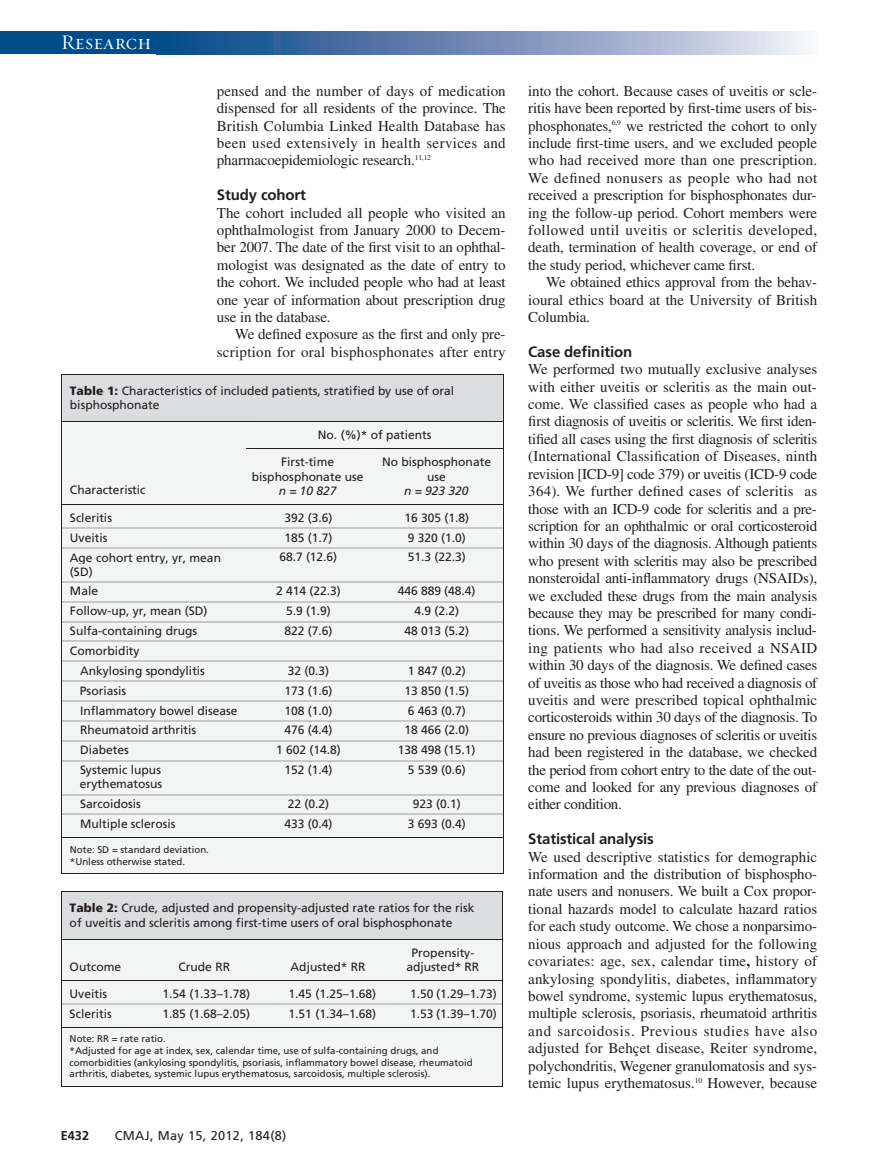
<style>
.page{position:relative;width:878px;height:1175px;background:#fff}
.page>*{position:absolute;margin:0;border:0;box-sizing:border-box;transform-origin:0 0}
.t1{font:21px "Requiem Display HTF Small Caps";letter-spacing:.005em;color:#fff}
.t2{font:15px/17.4px "Times LT Std";letter-spacing:-.01em;color:#231f20;text-align:justify}
.t3{font:15px/17.4px "Times LT Std";letter-spacing:.02em;color:#231f20;text-align:right}
.t4{font:700 15px "Frutiger LT Std";letter-spacing:-.01em;color:#231f20}
.t5{font:12.75px "Frutiger LT Std";letter-spacing:.025em;color:#231f20}
.t6{font:700 12.75px "Frutiger LT Std";color:#231f20}
.t7{font:12px/14.1px "Frutiger";color:#231f20}
.t8{font:italic 12px "Frutiger";letter-spacing:-.005em;color:#231f20}
.t9{font:9.75px/11.6px "Frutiger";color:#231f20}
.s1{font-weight:900}
.s2{font-weight:700}
</style>
<div class="page">
<div style="left:0;top:32px;width:164px;height:22px;background:#014c89"></div>
<svg style="left:164px;top:32px;width:640px;height:22px;background:#7692ba"></svg>
<svg style="left:61px;top:374px;width:442px;height:500px"></svg>
<svg style="left:61px;top:891px;width:442px;height:195px"></svg>
<h1 class="t1" style="left:61px;top:30px;width:92px">Research</h1>
<p class="t2" style="left:217px;top:84px;width:290px">pensed and the number of days of medication dispensed for all residents of the province. The British Columbia Linked Health Database has been used extensively in health services and pharmacoepidemiologic research.<sup>11,12</sup></p>
<p class="t4" style="left:217px;top:189px;width:91px">Study cohort</p>
<p class="t2" style="left:217px;top:205px;width:290px">The cohort included all people who visited an ophthalmologist from January 2000 to Decem&shy;ber 2007. The date of the first visit to an ophthal&shy;mologist was designated as the date of entry to the cohort. We included people who had at least one year of information about prescription drug use in the database.</p>
<p class="t3" style="left:217px;top:327px;width:290px">We defined exposure as the first and only pre&shy;scription for oral bisphosphonates after entry</p>
<p class="t7" style="left:70px;top:385px;width:385px"><span class="s1">Table 1:</span> Characteristics of included patients, stratified by use of oral bisphosphonate</p>
<p class="t7" style="left:318px;top:429px;width:115px">No. (%)* of patients</p>
<p class="t7" style="left:70px;top:484px;width:77px">Characteristic</p>
<p class="t7" style="left:252px;top:456px;width:113px;text-align:center">First-time bisphosphonate use</p>
<p class="t8" style="left:279px;top:486px;width:59px">n = 10 827</p>
<p class="t7" style="left:382px;top:456px;width:111px;text-align:center">No bisphosphonate use</p>
<p class="t8" style="left:404px;top:486px;width:66px">n = 923 320</p>
<p class="t7" style="left:70px;top:511px;width:44px">Scleritis</p>
<p class="t7" style="left:284px;top:511px;width:49px">392 (3.6)</p>
<p class="t7" style="left:404px;top:511px;width:66px">16 305 (1.8)</p>
<p class="t7" style="left:70px;top:531px;width:39px">Uveitis</p>
<p class="t7" style="left:284px;top:531px;width:49px">185 (1.7)</p>
<p class="t7" style="left:408px;top:531px;width:59px">9 320 (1.0)</p>
<p class="t7" style="left:70px;top:551px;width:153px">Age cohort entry, yr, mean (SD)</p>
<p class="t7" style="left:279px;top:551px;width:59px">68.7 (12.6)</p>
<p class="t7" style="left:408px;top:551px;width:59px">51.3 (22.3)</p>
<p class="t7" style="left:70px;top:585px;width:30px">Male</p>
<p class="t7" style="left:276px;top:585px;width:66px">2 414 (22.3)</p>
<p class="t7" style="left:398px;top:585px;width:79px">446 889 (48.4)</p>
<p class="t7" style="left:70px;top:605px;width:139px">Follow-up, yr, mean (SD)</p>
<p class="t7" style="left:286px;top:605px;width:46px">5.9 (1.9)</p>
<p class="t7" style="left:414px;top:605px;width:46px">4.9 (2.2)</p>
<p class="t7" style="left:70px;top:625px;width:129px">Sulfa-containing drugs</p>
<p class="t7" style="left:284px;top:625px;width:49px">822 (7.6)</p>
<p class="t7" style="left:404px;top:625px;width:66px">48 013 (5.2)</p>
<p class="t7" style="left:80px;top:642px;width:126px;line-height:19.8px;text-indent:-10px">Comorbidity<br>Ankylosing spondylitis</p>
<p class="t7" style="left:288px;top:664px;width:43px">32 (0.3)</p>
<p class="t7" style="left:408px;top:664px;width:59px">1 847 (0.2)</p>
<p class="t7" style="left:80px;top:684px;width:48px">Psoriasis</p>
<p class="t7" style="left:284px;top:684px;width:49px">173 (1.6)</p>
<p class="t7" style="left:404px;top:684px;width:66px">13 850 (1.5)</p>
<p class="t7" style="left:80px;top:704px;width:159px">Inflammatory bowel disease</p>
<p class="t7" style="left:284px;top:704px;width:49px">108 (1.0)</p>
<p class="t7" style="left:408px;top:704px;width:59px">6 463 (0.7)</p>
<p class="t7" style="left:80px;top:724px;width:118px">Rheumatoid arthritis</p>
<p class="t7" style="left:284px;top:724px;width:49px">476 (4.4)</p>
<p class="t7" style="left:404px;top:724px;width:66px">18 466 (2.0)</p>
<p class="t7" style="left:80px;top:744px;width:50px">Diabetes</p>
<p class="t7" style="left:276px;top:744px;width:66px">1 602 (14.8)</p>
<p class="t7" style="left:398px;top:744px;width:79px">138 498 (15.1)</p>
<p class="t7" style="left:80px;top:764px;width:84px">Systemic lupus erythematosus</p>
<p class="t7" style="left:284px;top:764px;width:49px">152 (1.4)</p>
<p class="t7" style="left:408px;top:764px;width:59px">5 539 (0.6)</p>
<p class="t7" style="left:80px;top:798px;width:62px">Sarcoidosis</p>
<p class="t7" style="left:288px;top:798px;width:43px">22 (0.2)</p>
<p class="t7" style="left:413px;top:798px;width:49px">923 (0.1)</p>
<p class="t7" style="left:80px;top:818px;width:97px">Multiple sclerosis</p>
<p class="t7" style="left:284px;top:818px;width:49px">433 (0.4)</p>
<p class="t7" style="left:408px;top:818px;width:59px">3 693 (0.4)</p>
<p class="t9" style="left:70px;top:844px;width:140px">Note: SD = standard deviation. *Unless otherwise stated.</p>
<p class="t7" style="left:70px;top:902px;width:406px"><span class="s1">Table 2:</span> Crude, adjusted and propensity-adjusted rate ratios for the risk of uveitis and scleritis among first-time users of oral bisphosphonate</p>
<p class="t7" style="left:70px;top:960px;width:53px">Outcome</p>
<p class="t7" style="left:178px;top:960px;width:53px">Crude RR</p>
<p class="t7" style="left:290px;top:960px;width:76px">Adjusted* RR</p>
<p class="t7" style="left:406px;top:946px;width:74px;text-align:center">Propensity&shy;adjusted* RR</p>
<p class="t7" style="left:70px;top:987px;width:39px">Uveitis</p>
<p class="t7" style="left:162px;top:987px;width:89px">1.54 (1.33–1.78)</p>
<p class="t7" style="left:288px;top:987px;width:89px">1.45 (1.25–1.68)</p>
<p class="t7" style="left:410px;top:987px;width:88px">1.50 (1.29–1.73)</p>
<p class="t7" style="left:70px;top:1007px;width:44px">Scleritis</p>
<p class="t7" style="left:162px;top:1007px;width:89px">1.85 (1.68–2.05)</p>
<p class="t7" style="left:288px;top:1007px;width:89px">1.51 (1.34–1.68)</p>
<p class="t7" style="left:410px;top:1007px;width:88px">1.53 (1.39–1.70)</p>
<p class="t9" style="left:70px;top:1034px;width:404px">Note: RR = rate ratio.<br>*Adjusted for age at index, sex, calendar time, use of sulfa-containing drugs, and comorbidities (ankylosing spondylitis, psoriasis, inflammatory bowel disease, rheumatoid arthritis, diabetes, systemic lupus erythematosus, sarcoidosis, multiple sclerosis).</p>
<p class="t6" style="left:61px;top:1130px;width:30px">E432</p>
<p class="t5" style="left:115px;top:1130px;width:173px">CMAJ, May 15, 2012, 184(8)</p>
<p class="t2" style="left:528px;top:84px;width:290px">into the cohort. Because cases of uveitis or scle&shy;ritis have been reported by first-time users of bis&shy;phosphonates,<sup>6,9</sup> we restricted the cohort to only include first-time users, and we excluded people who had received more than one prescription.<br>We defined nonusers as people who had not received a prescription for bisphosphonates dur&shy;ing the follow-up period. Cohort members were followed until uveitis or scleritis developed, death, termination of health coverage, or end of the study period, whichever came first.</p>
<p class="t2" style="left:528px;top:275px;width:290px;text-indent:18px">We obtained ethics approval from the behav&shy;ioural ethics board at the University of British Columbia.</p>
<p class="t4" style="left:528px;top:345px;width:105px">Case definition</p>
<p class="t2" style="left:528px;top:362px;width:290px">We performed two mutually exclusive analyses with either uveitis or scleritis as the main out&shy;come. We classified cases as people who had a first diagnosis of uveitis or scleritis. We first iden&shy;tified all cases using the first diagnosis of scleritis (International Classification of Diseases, ninth revision [ICD-9] code 379) or uveitis (ICD-9 code 364). We further defined cases of scleritis as those with an ICD-9 code for scleritis and a pre&shy;scription for an ophthalmic or oral corticosteroid within 30 days of the diagnosis. Although patients who present with scleritis may also be prescribed nonsteroidal anti-inflammatory drugs (NSAIDs), we excluded these drugs from the main analysis because they may be prescribed for many condi&shy;tions. We performed a sensitivity analysis includ&shy;ing patients who had also received a NSAID within 30 days of the diagnosis. We defined cases of uveitis as those who had received a diagnosis of uveitis and were prescribed topical ophthalmic corticosteroids within 30 days of the diagnosis. To ensure no previous diagnoses of scleritis or uveitis had been registered in the database, we checked the period from cohort entry to the date of the out&shy;come and looked for any previous diagnoses of either condition.</p>
<p class="t4" style="left:528px;top:833px;width:127px">Statistical analysis</p>
<p class="t2" style="left:528px;top:849px;width:290px">We used descriptive statistics for demographic information and the distribution of bisphospho&shy;nate users and nonusers. We built a Cox propor&shy;tional hazards model to calculate hazard ratios for each study outcome. We chose a nonparsimo&shy;nious approach and adjusted for the following covariates: age, sex, calendar time<span class="s2">,</span> history of ankylosing spondylitis, diabetes, inflammatory bowel syndrome, systemic lupus erythematosus, multiple sclerosis, psoriasis, rheumatoid arthritis and sarcoidosis. Previous studies have also adjusted for Behçet disease, Reiter syndrome, polychondritis, Wegener granulomatosis and sys&shy;temic lupus erythematosus.<sup>10</sup> However, because</p>
</div>
